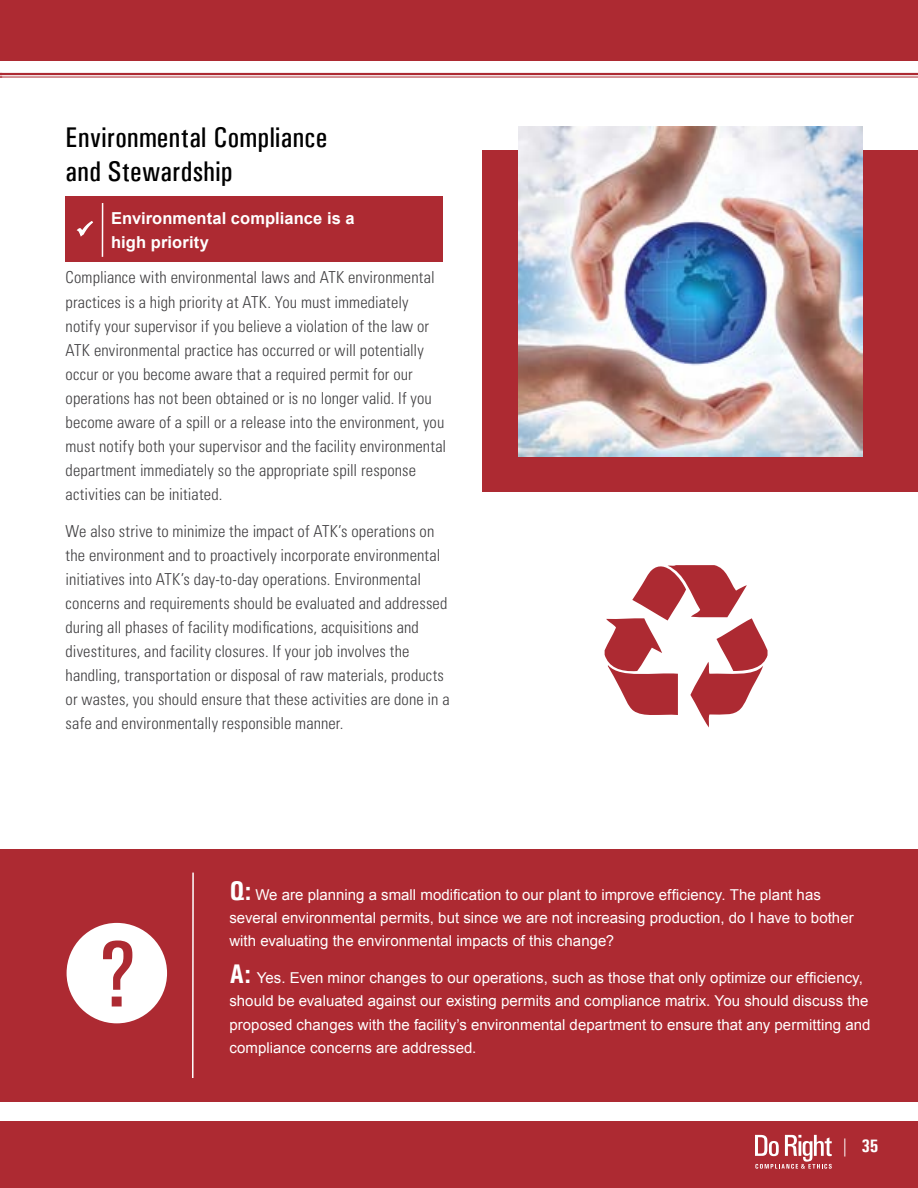
<style>
.page{position:relative;width:918px;height:1188px;background:#fff}
.page>*{position:absolute;margin:0;border:0;box-sizing:border-box;transform-origin:0 0}
.t1{font:94.5px "Univers Condensed";color:#ad2a32}
.t2{font:28.5px/34.2px "Univers Condensed";letter-spacing:.015em;color:#000}
.t3{font:700 18px "Univers Condensed";color:#fff}
.t4{font:300 condensed 16.5px/24px "Univers LT Std";letter-spacing:.005em;color:#414042}
.t5{font:700 16.5px/24px "Arial";letter-spacing:.005em;color:#fff}
.t6{font:15px/23.2px "Arial";letter-spacing:.005em;color:#fff}
.s1{font-family:"Univers Condensed";font-weight:700;font-size:27px}
</style>
<div class="page">
<div style="left:0;top:1121px;width:918px;height:67px;background:#ad2a32"></div>
<hr style="left:0;top:73px;width:918px;height:2px;background:#ad2a32">
<hr style="left:0;top:77px;width:918px;height:1px;background:#ad2a32">
<div style="left:0;top:0;width:918px;height:60px;background:#ad2a32"></div>
<div style="left:0;top:849px;width:918px;height:252px;background:#ad2a32"></div>
<hr style="left:192px;top:873px;width:2px;height:205px;background:#fff">
<div style="left:67px;top:923px;width:100px;height:100px;background:#fff;border-radius:50%"></div>
<div style="left:483px;top:151px;width:435px;height:341px;background:#ad2a32"></div>
<img style="left:518px;top:127px;width:345px;height:330px">
<svg style="left:755px;top:1135px;width:77px;height:34px"></svg>
<div style="left:65px;top:197px;width:378px;height:65px;background:#ad2a32"></div>
<hr style="left:102px;top:203px;width:1px;height:54px;background:#fff">
<svg style="left:605px;top:565px;width:163px;height:162px"></svg>
<svg style="left:76px;top:221px;width:17px;height:16px"></svg>
<h2 class="t2" style="left:66px;top:120px;width:263px">Environmental Compliance and Stewardship</h2>
<p class="t5" style="left:111px;top:207px;width:245px">Environmental compliance is a high priority</p>
<p class="t4" style="left:66px;top:266px;width:382px">Compliance with environmental laws and ATK environmental practices is a high priority at ATK. You must immediately notify your supervisor if you believe a violation of the law or ATK environmental practice has occurred or will potentially occur or you become aware that a required permit for our operations has not been obtained or is no longer valid. If you become aware of a spill or a release into the environment, you must notify both your supervisor and the facility environmental department immediately so the appropriate spill response activities can be initiated.</p>
<p class="t4" style="left:66px;top:519px;width:386px">We also strive to minimize the impact of ATK’s operations on the environment and to proactively incorporate environmental initiatives into ATK’s day-to-day operations. Environmental concerns and requirements should be evaluated and addressed during all phases of facility modifications, acquisitions and divestitures, and facility closures. If your job involves the handling, transportation or disposal of raw materials, products or wastes, you should ensure that these activities are done in a safe and environmentally responsible manner.</p>
<h1 class="t1" style="left:97px;top:919px;width:42px">?</h1>
<p class="t6" style="left:229px;top:883px;width:626px"><span class="s1">Q:</span> We are planning a small modification to our plant to improve efficiency. The plant has several environmental permits, but since we are not increasing production, do I have to bother with evaluating the environmental impacts of this change?</p>
<p class="t6" style="left:229px;top:966px;width:643px"><span class="s1">A:</span> Yes. Even minor changes to our operations, such as those that only optimize our efficiency, should be evaluated against our existing permits and compliance matrix. You should discuss the proposed changes with the facility’s environmental department to ensure that any permitting and compliance concerns are addressed.</p>
<p class="t3" style="left:840px;top:1134px;width:40px">| 35</p>
</div>
